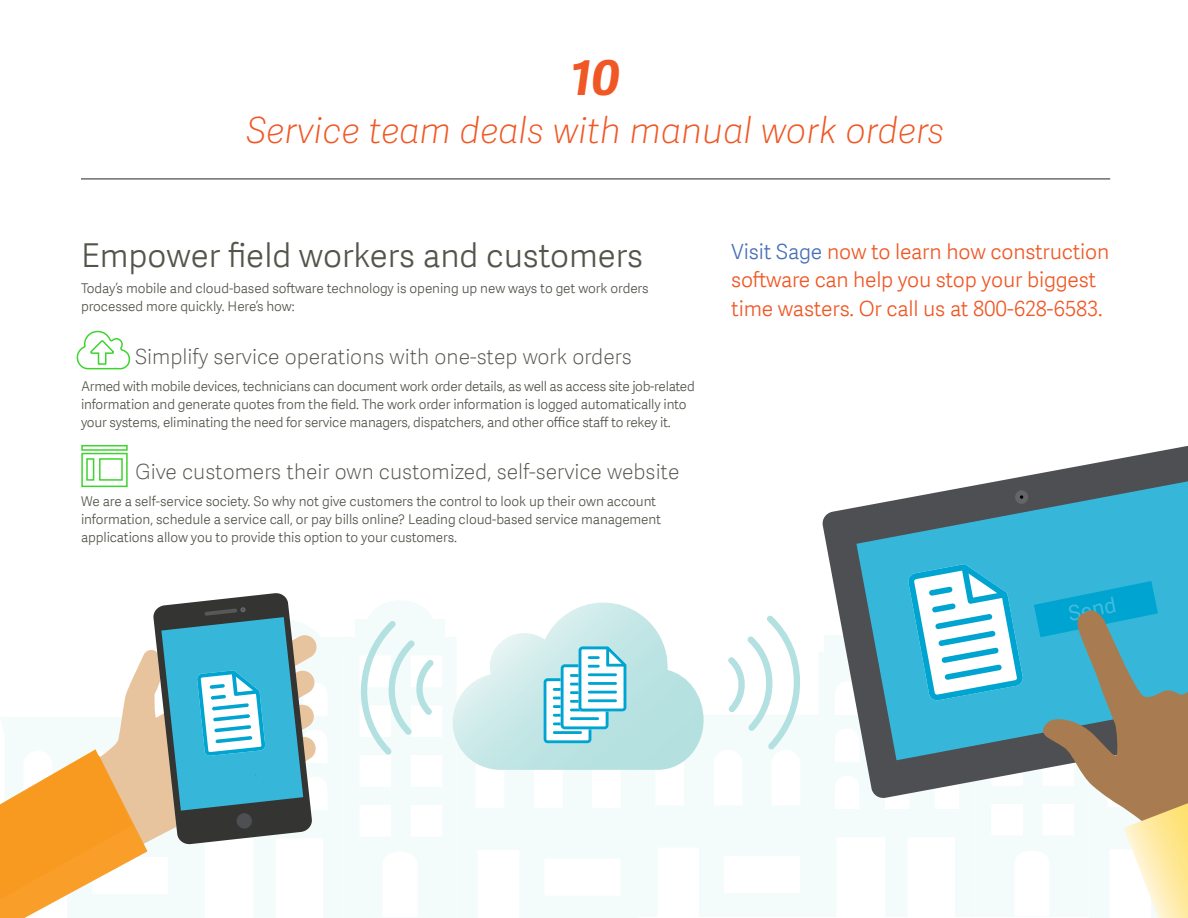
<style>
.page{position:relative;width:1188px;height:918px;background:#fff}
.page>*{position:absolute;margin:0;border:0;box-sizing:border-box;transform-origin:0 0}
.t1{font:italic 700 48px "Adelle Sans SAGE";color:#f05724}
.t2{font:italic 36px "Adelle Sans SAGE Th";color:#f05724}
.t3{font:33px "Adelle Sans SAGE Lt";color:#53554b}
.t4{font:21px/28.5px "Adelle Sans SAGE Lt";letter-spacing:-.01em;color:#f05724}
.t5{font:21px "Adelle Sans SAGE Th";color:#51544b}
.t6{font:21px "Adelle Sans SAGE";color:#42bcdc}
.t7{font:13.5px/18px "Adelle Sans SAGE Lt";letter-spacing:-.01em;color:#51544b}
.s1{color:#4870b7}
</style>
<div class="page">
<hr style="left:81px;top:179px;width:1029px;height:1px;background:#2a231f">
<div style="left:81px;top:453px;width:47px;height:34px;border:2px solid #3cd52e"></div>
<div style="left:81px;top:445px;width:47px;height:6px;border:2px solid #3cd52e"></div>
<div style="left:86px;top:458px;width:8px;height:23px;border:2px solid #3cd52e"></div>
<div style="left:99px;top:458px;width:24px;height:23px;border:2px solid #3cd52e"></div>
<svg style="left:76px;top:330px;width:55px;height:40px"></svg>
<svg style="left:822px;top:445px;width:366px;height:119px"></svg>
<svg style="left:856px;top:481px;width:332px;height:83px;background:#4b9bb2"></svg>
<svg style="left:1014px;top:490px;width:15px;height:14px"></svg>
<svg style="left:0;top:564px;width:1188px;height:354px"></svg>
<h1 class="t1" style="left:571px;top:44px;width:51px">10</h1>
<h2 class="t2" style="left:247px;top:104px;width:699px">Service team deals with manual work orders</h2>
<h3 class="t3" style="left:81px;top:232px;width:564px">Empower field workers and customers</h3>
<p class="t7" style="left:81px;top:279px;width:569px">Today’s mobile and cloud-based software technology is opening up new ways to get work orders processed more quickly. Here’s how:</p>
<h3 class="t5" style="left:135px;top:342px;width:498px">Simplify service operations with one-step work orders</h3>
<p class="t7" style="left:81px;top:376px;width:615px">Armed with mobile devices, technicians can document work order details, as well as access site job-related information and generate quotes from the field. The work order information is logged automatically into your systems, eliminating the need for service managers, dispatchers, and other office staff to rekey it.</p>
<h3 class="t5" style="left:135px;top:457px;width:546px">Give customers their own customized, self-service website</h3>
<p class="t7" style="left:81px;top:492px;width:582px">We are a self-service society. So why not give customers the control to look up their own account information, schedule a service call, or pay bills online? Leading cloud-based service management applications allow you to provide this option to your customers.</p>
<h3 class="t4" style="left:731px;top:236px;width:380px"><span class="s1">Visit Sage</span> now to learn how construction software can help you stop your biggest time wasters. Or call us at 800-628-6583.</h3>
<h3 class="t6" style="left:1066px;top:599px;width:50px;rotate:-11deg">Send</h3>
</div>
